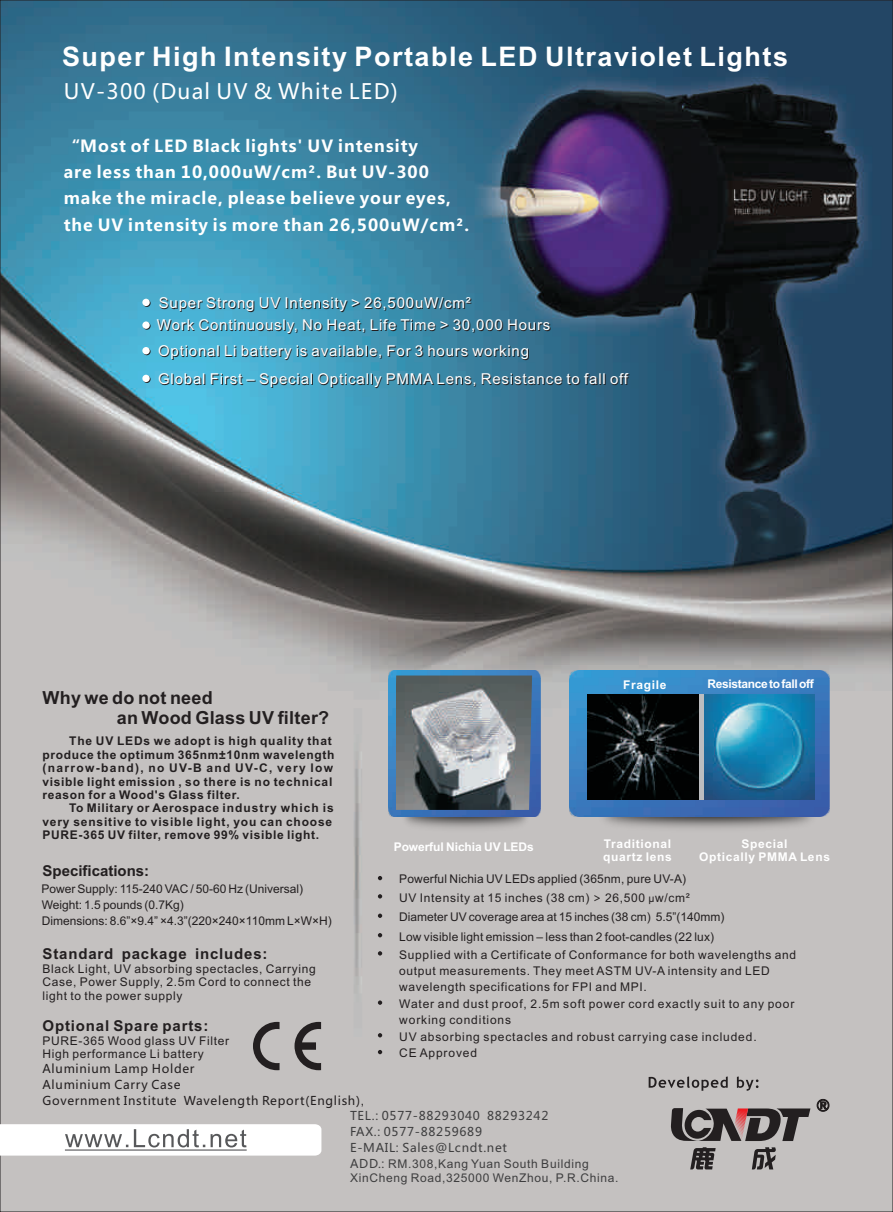
<style>
.page{position:relative;width:893px;height:1212px;background:#fff}
.page>*{position:absolute;margin:0;border:0;box-sizing:border-box;transform-origin:0 0}
.t1{font:700 27px "Arial";letter-spacing:.055em;color:#fff}
.t2{font:21px "Microsoft Ya Hei";letter-spacing:.06em;color:#fff}
.t3{font:700 18px/20.1px "Arial";letter-spacing:.015em;color:#231f20}
.t4{font:700 16.5px/26.1px "Microsoft Ya Hei";letter-spacing:.06em;color:#fff}
.t5{font:15px "Arial";letter-spacing:.055em;color:#fff}
.t6{font:700 15px "Arial";letter-spacing:.055em;color:#231f20}
.t7{font:700 15px "Arial";color:#231f20}
.t8{font:12px/16.5px "Arial";letter-spacing:.055em;color:#231f20}
.t9{font:700 12px/13.4px "Arial";letter-spacing:.055em;color:#231f20}
.t10{font:12px/16px "Arial";color:#231f20}
.t11{font:12px/18.3px "Arial";letter-spacing:.015em;color:#231f20}
.t12{font:12px/15.9px "Microsoft Ya Hei";letter-spacing:.06em;color:#231f20}
.t13{font:12px/14px "Arial";letter-spacing:.055em;color:#3e3e3f}
.t14{font:12px/15.9px "Microsoft Ya Hei";letter-spacing:.06em;color:#3e3e3f}
.t15{font:700 12px/13.4px "Arial";letter-spacing:.055em;color:#fff}
.t16{font:700 12px "Arial";letter-spacing:-.01em;color:#fff}
.t17{font:700 12px "Arial";letter-spacing:-.03em;color:#fff}
.s1{font-family:"Arial"}
.s2{font-family:"Microsoft Ya Hei"}
.s3{font-size:10.5px}
</style>
<div class="page">
<img style="left:2px;top:2px;width:889px;height:1208px">
<img style="left:399px;top:816px;width:131px;height:18px">
<img style="left:389px;top:670px;width:151px;height:146px">
<img style="left:396px;top:675px;width:136px;height:135px">
<img style="left:594px;top:816px;width:224px;height:18px">
<img style="left:570px;top:670px;width:259px;height:146px">
<img style="left:588px;top:694px;width:111px;height:105px">
<div style="left:699px;top:694px;width:6px;height:105px;background:#bcbdc0"></div>
<svg style="left:671px;top:1108px;width:139px;height:33px;background:#655c5c"></svg>
<svg style="left:690px;top:1147px;width:26px;height:22px"></svg>
<svg style="left:752px;top:1147px;width:24px;height:22px"></svg>
<svg style="left:816px;top:1098px;width:14px;height:14px"></svg>
<svg style="left:649px;top:1076px;width:109px;height:15px;background:#9b9898"></svg>
<img style="left:705px;top:694px;width:109px;height:105px">
<img style="left:0;top:1124px;width:321px;height:31px">
<svg style="left:65px;top:1129px;width:182px;height:21px"></svg>
<svg style="left:378px;top:913px;width:4px;height:5px"></svg>
<svg style="left:378px;top:876px;width:4px;height:4px"></svg>
<svg style="left:378px;top:894px;width:4px;height:4px"></svg>
<svg style="left:378px;top:933px;width:4px;height:4px"></svg>
<svg style="left:378px;top:951px;width:4px;height:4px"></svg>
<svg style="left:378px;top:1000px;width:4px;height:5px"></svg>
<svg style="left:378px;top:1033px;width:4px;height:4px"></svg>
<svg style="left:378px;top:1050px;width:4px;height:4px"></svg>
<div style="left:142px;top:347px;width:8px;height:7px;background:#fff;border-radius:50%"></div>
<div style="left:142px;top:321px;width:8px;height:8px;background:#fff;border-radius:50%"></div>
<div style="left:142px;top:299px;width:8px;height:7px;background:#fff;border-radius:50%"></div>
<div style="left:142px;top:375px;width:8px;height:7px;background:#fff;border-radius:50%"></div>
<svg style="left:253px;top:1022px;width:27px;height:48px"></svg>
<svg style="left:294px;top:1022px;width:27px;height:48px"></svg>
<h1 class="t1" style="left:62px;top:46px;width:728px">Super High Intensity Portable LED Ultraviolet Lights</h1>
<h2 class="t2" style="left:64px;top:82px;width:336px">UV-300 (Dual UV &amp; White LED)</h2>
<h3 class="t4" style="left:64px;top:134px;width:407px">“Most of LED Black lights' UV intensity<br>are less than 10,000uW/cm². But UV-300 make the miracle, please believe your eyes, the UV intensity is more than 26,500uW/cm².</h3>
<p class="t5" style="left:159px;top:297px;width:314px">Super Strong UV Intensity &gt; 26,500uW/cm²</p>
<p class="t5" style="left:157px;top:319px;width:395px">Work Continuously, No Heat, Life Time &gt; 30,000 Hours</p>
<p class="t5" style="left:158px;top:345px;width:372px">Optional Li battery is available, For 3 hours working</p>
<p class="t5" style="left:158px;top:373px;width:471px">Global First – Special Optically PMMA Lens, Resistance to fall off</p>
<h3 class="t3" style="left:117px;top:689px;width:214px;text-indent:-74px">Why we do not need<br>an Wood Glass UV filter?</h3>
<p class="t9" style="left:42px;top:735px;width:293px;text-indent:27px">The UV LEDs we adopt is high quality that produce the optimum 365nm±10nm wavelength (narrow-band), no UV-B and UV-C, very low visible light emission , so there is no technical reason for a Wood's Glass filter.</p>
<p class="t9" style="left:42px;top:802px;width:293px;text-indent:27px">To Military or Aerospace industry which is very sensitive to visible light, you can choose<br>PURE-365 UV filter, remove 99% visible light.</p>
<p class="t7" style="left:43px;top:865px;width:108px">Specifications:</p>
<p class="t10" style="left:42px;top:882px;width:292px">Power Supply: 115-240 VAC / 50-60 Hz (Universal)<br>Weight: 1.5 pounds (0.7Kg)<br>Dimensions: 8.6”×9.4” ×4.3”(220×240×110mm L×W×H)</p>
<p class="t6" style="left:43px;top:948px;width:227px">Standard package includes:</p>
<p class="t8" style="left:42px;top:963px;width:275px;line-height:13.4px">Black Light, UV absorbing spectacles, Carrying<br>Case, Power Supply, 2.5m Cord to connect the light to the power supply</p>
<p class="t6" style="left:43px;top:1020px;width:167px">Optional Spare parts:</p>
<p class="t8" style="left:43px;top:1035px;width:188px;line-height:13.4px">PURE-365 Wood glass UV Filter<br>High performance Li battery</p>
<p class="t12" style="left:42px;top:1062px;width:323px">Aluminium Lamp Holder<br>Aluminium Carry Case<br>Government Institute Wavelength Report(English)<span class="s1">,</span></p>
<p class="t15" style="left:623px;top:679px;width:45px">Fragile</p>
<p class="t17" style="left:707px;top:680px;width:108px">Resistancetofalloff</p>
<p class="t16" style="left:394px;top:842px;width:141px">Powerful Nichia UV LEDs</p>
<p class="t15" style="left:603px;top:838px;width:70px">Traditional quartz lens</p>
<p class="t15" style="left:699px;top:838px;width:132px;text-align:center">Special<br>Optically PMMA Lens</p>
<p class="t11" style="left:399px;top:871px;width:292px">Powerful Nichia UV LEDs applied (365nm, pure UV-A)<br>UV Intensity at 15 inches (38 cm) <span class="s2">&gt;</span> 26,500 <span class="s3">µ</span>w/cm²</p>
<p class="t8" style="left:399px;top:928px;width:398px;line-height:18.1px">Low visible light emission – less than 2 foot-candles (22 lux)<br>Supplied with a Certificate of Conformance for both wavelengths and</p>
<p class="t8" style="left:399px;top:963px;width:397px">output measurements. They meet ASTM UV-A intensity and LED wavelength specifications for FPI and MPI.<br>Water and dust proof, 2.5m soft power cord exactly suit to any poor working conditions<br>UV absorbing spectacles and robust carrying case included.<br>CE Approved</p>
<p class="t10" style="left:399px;top:910px;width:327px">Diameter UV coverage area at 15 inches (38 cm) 5.5”(140mm)</p>
<p class="t14" style="left:350px;top:1109px;width:200px">TEL.: 0577-88293040 88293242<br>FAX.: 0577-88259689<br>E-MAIL: Sales@Lcndt.net</p>
<p class="t13" style="left:350px;top:1158px;width:270px"><span class="s2">ADD.:</span> RM.308,Kang Yuan South Building<br>XinCheng Road,325000 WenZhou, P.R.China.</p>
</div>
